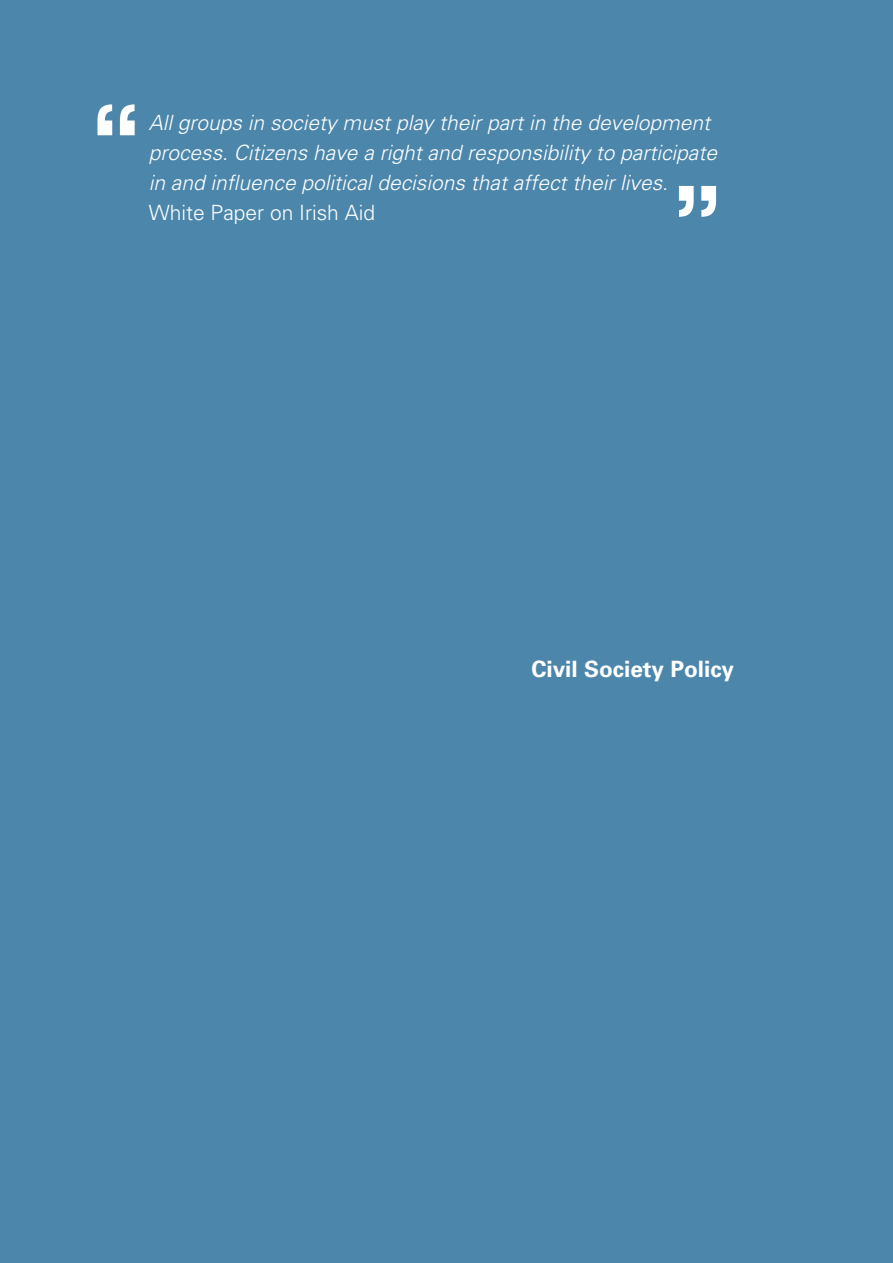
<style>
.page{position:relative;width:893px;height:1263px;background:#4c87ab}
.page>*{position:absolute;margin:0;border:0;box-sizing:border-box;transform-origin:0 0}
.t1{font:700 90px "Rockwell";color:#fff}
.t2{font:700 22.5px "Univers";color:#fff}
.t3{font:italic 300 21px/30px "Univers";color:#fff}
.t4{font:300 21px "Univers";color:#fff}
</style>
<div class="page">
<h1 class="t1" style="left:89px;top:82px;width:55px">“</h1>
<p class="t3" style="left:149px;top:107px;width:570px">All groups in society must play their part in the development process. Citizens have a right and responsibility to participate in and influence political decisions that affect their lives.</p>
<p class="t4" style="left:149px;top:200px;width:228px">White Paper on Irish Aid</p>
<h1 class="t1" style="left:671px;top:163px;width:55px">”</h1>
<p class="t2" style="left:531px;top:655px;width:204px">Civil Society Policy</p>
</div>
